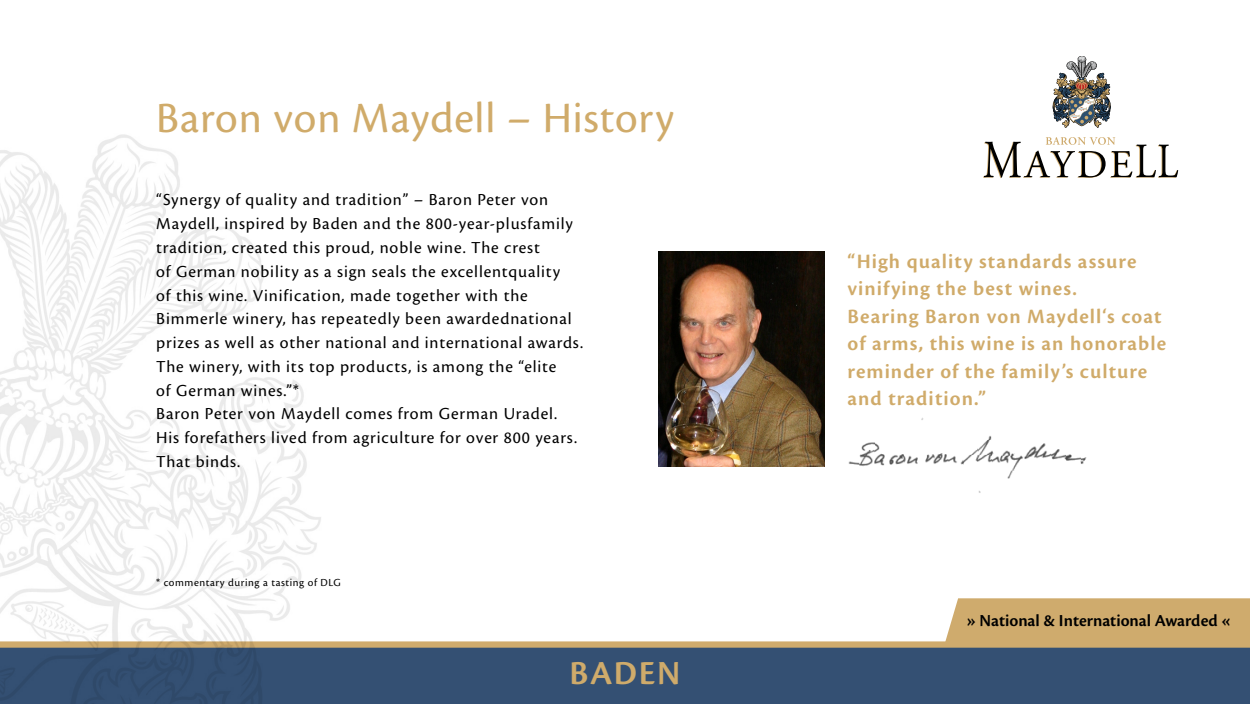
<style>
.page{position:relative;width:1250px;height:704px;background:#fff}
.page>*{position:absolute;margin:0;border:0;box-sizing:border-box;transform-origin:0 0}
.BvM_Head{font:45px "Cronos Pro";letter-spacing:.02em;color:#d0ab6a}
.t1{font:600 35px "Cronos Pro";letter-spacing:.045em;color:#cfab6b}
.BvM_Copy_klein{font:600 21.25px/27.5px "Cronos Pro";letter-spacing:.05em;color:#d0ab6a}
.BvM_Copy_klein-2{font:17.5px/23.8px "Cronos Pro";letter-spacing:.05em;color:#000}
.t2{font:600 17.5px "Cronos Pro";color:#000}
.BvM_Copy_klein-3{font:11.25px "Cronos Pro";letter-spacing:.05em;color:#000}
</style>
<div class="page">
<svg style="left:1052px;top:56px;width:59px;height:72px"></svg>
<svg style="left:983px;top:137px;width:195px;height:41px"></svg>
<div style="left:945px;top:598px;width:305px;height:43px;background:#cfab6d"></div>
<div style="left:0;top:647px;width:1250px;height:56px;background:#345073"></div>
<div style="left:0;top:641px;width:1250px;height:6px;background:#cfab6d"></div>
<img style="left:0;top:134px;width:434px;height:514px">
<img style="left:848px;top:418px;width:239px;height:75px">
<img style="left:658px;top:252px;width:166px;height:214px">
<p class="BvM_Head" style="left:156px;top:92px;width:519px">Baron von Maydell – History</p>
<p class="BvM_Copy_klein-2" style="left:156px;top:188px;width:428px">“Synergy of quality and tradition” – Baron Peter von Maydell, inspired by Baden and the 800-year-plusfamily tradition, created this proud, noble wine. The crest<br>of German nobility as a sign seals the excellentquality<br>of this wine. Vinification, made together with the Bimmerle winery, has repeatedly been awardednational prizes as well as other national and international awards.<br>The winery, with its top products, is among the “elite<br>of German wines.”*</p>
<p class="BvM_Copy_klein-2" style="left:156px;top:402px;width:422px">Baron Peter von Maydell comes from German Uradel.<br>His forefathers lived from agriculture for over 800 years.<br>That binds.</p>
<p class="BvM_Copy_klein-3" style="left:156px;top:575px;width:186px">* commentary during a tasting of DLG</p>
<h2 class="t1" style="left:570px;top:652px;width:112px">BADEN</h2>
<p class="BvM_Copy_klein" style="left:848px;top:247px;width:320px">“High quality standards assure vinifying the best wines.<br>Bearing Baron von Maydell‘s coat of arms, this wine is an honorable reminder of the family’s culture and tradition.”</p>
<p class="t2" style="left:965px;top:610px;width:269px">» National &amp; International Awarded «</p>
</div>
